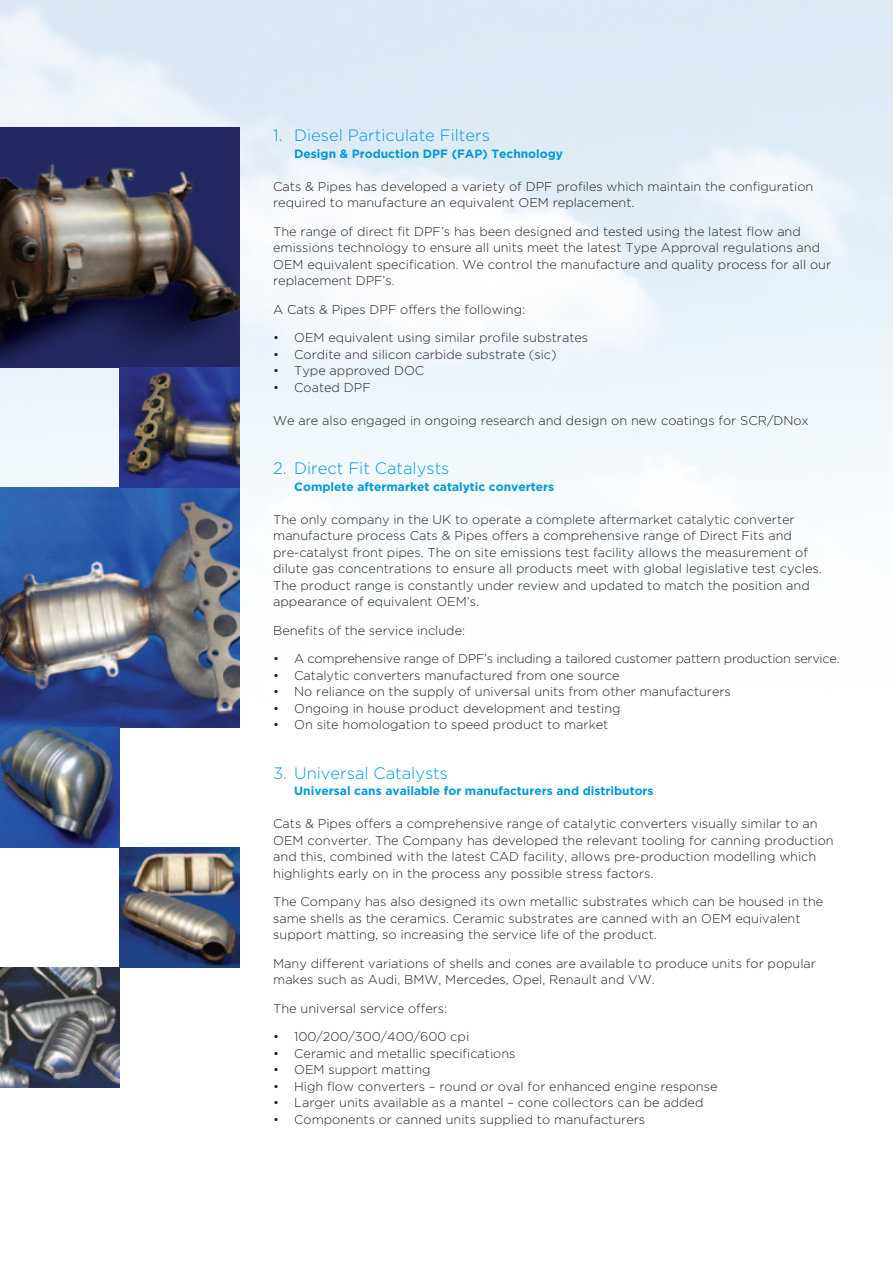
<style>
.page{position:relative;width:893px;height:1263px;background:#fff}
.page>*{position:absolute;margin:0;border:0;box-sizing:border-box;transform-origin:0 0}
.t1{font:300 16.5px "Gotham";color:#0099d8}
.t2{font:300 12.75px/16.5px "Gotham";color:#231f20}
.t3{font:300 12.75px "Gotham";letter-spacing:-.02em;color:#231f20}
.t4{font:700 12px "Gotham";color:#0099d8}
</style>
<div class="page">
<img style="left:0;top:0;width:893px;height:1019px">
<img style="left:0;top:128px;width:239px;height:240px">
<img style="left:0;top:488px;width:239px;height:240px">
<img style="left:119px;top:368px;width:120px;height:120px">
<img style="left:119px;top:848px;width:120px;height:120px">
<img style="left:0;top:728px;width:119px;height:120px">
<img style="left:0;top:968px;width:119px;height:120px">
<p class="t1" style="left:273px;top:127px;width:218px">1. Diesel Particulate Filters</p>
<p class="t4" style="left:294px;top:147px;width:270px">Design &amp; Production DPF (FAP) Technology</p>
<p class="t2" style="left:273px;top:178px;width:542px">Cats &amp; Pipes has developed a variety of DPF profiles which maintain the configuration required to manufacture an equivalent OEM replacement.</p>
<p class="t2" style="left:273px;top:223px;width:559px">The range of direct fit DPF’s has been designed and tested using the latest flow and emissions technology to ensure all units meet the latest Type Approval regulations and OEM equivalent specification. We control the manufacture and quality process for all our replacement DPF’s.</p>
<p class="t2" style="left:273px;top:301px;width:253px">A Cats &amp; Pipes DPF offers the following:</p>
<p class="t2" style="left:273px;top:329px;width:317px">• OEM equivalent using similar profile substrates</p>
<p class="t2" style="left:273px;top:346px;width:285px">• Cordite and silicon carbide substrate (sic)</p>
<p class="t2" style="left:273px;top:362px;width:153px">• Type approved DOC</p>
<p class="t2" style="left:273px;top:379px;width:99px">• Coated DPF</p>
<p class="t2" style="left:273px;top:412px;width:537px">We are also engaged in ongoing research and design on new coatings for SCR/DNox</p>
<p class="t1" style="left:273px;top:460px;width:178px">2. Direct Fit Catalysts</p>
<p class="t4" style="left:294px;top:480px;width:262px">Complete aftermarket catalytic converters</p>
<p class="t2" style="left:273px;top:511px;width:550px">The only company in the UK to operate a complete aftermarket catalytic converter manufacture process Cats &amp; Pipes offers a comprehensive range of Direct Fits and pre-catalyst front pipes. The on site emissions test facility allows the measurement of dilute gas concentrations to ensure all products meet with global legislative test cycles.<br>The product range is constantly under review and updated to match the position and appearance of equivalent OEM’s.</p>
<p class="t2" style="left:273px;top:622px;width:193px">Benefits of the service include:</p>
<p class="t3" style="left:273px;top:652px;width:568px">• A comprehensive range of DPF’s including a tailored customer pattern production service.</p>
<p class="t2" style="left:273px;top:667px;width:348px">• Catalytic converters manufactured from one source</p>
<p class="t2" style="left:273px;top:683px;width:459px">• No reliance on the supply of universal units from other manufacturers</p>
<p class="t2" style="left:273px;top:700px;width:349px">• Ongoing in house product development and testing</p>
<p class="t2" style="left:273px;top:716px;width:337px">• On site homologation to speed product to market</p>
<p class="t1" style="left:273px;top:764px;width:176px">3. Universal Catalysts</p>
<p class="t4" style="left:294px;top:784px;width:361px">Universal cans available for manufacturers and distributors</p>
<p class="t2" style="left:273px;top:815px;width:562px">Cats &amp; Pipes offers a comprehensive range of catalytic converters visually similar to an OEM converter. The Company has developed the relevant tooling for canning production and this, combined with the latest CAD facility, allows pre-production modelling which highlights early on in the process any possible stress factors.</p>
<p class="t2" style="left:273px;top:893px;width:552px">The Company has also designed its own metallic substrates which can be housed in the same shells as the ceramics. Ceramic substrates are canned with an OEM equivalent support matting, so increasing the service life of the product.</p>
<p class="t2" style="left:273px;top:955px;width:544px">Many different variations of shells and cones are available to produce units for popular makes such as Audi, BMW, Mercedes, Opel, Renault and VW.</p>
<p class="t2" style="left:273px;top:1000px;width:176px">The universal service offers:</p>
<p class="t2" style="left:273px;top:1028px;width:197px">• 100/200/300/400/600 cpi</p>
<p class="t2" style="left:273px;top:1045px;width:244px">• Ceramic and metallic specifications</p>
<p class="t2" style="left:273px;top:1061px;width:159px">• OEM support matting</p>
<p class="t2" style="left:273px;top:1078px;width:446px">• High flow converters – round or oval for enhanced engine response</p>
<p class="t2" style="left:273px;top:1094px;width:432px">• Larger units available as a mantel – cone collectors can be added</p>
<p class="t2" style="left:273px;top:1111px;width:373px">• Components or canned units supplied to manufacturers</p>
</div>
